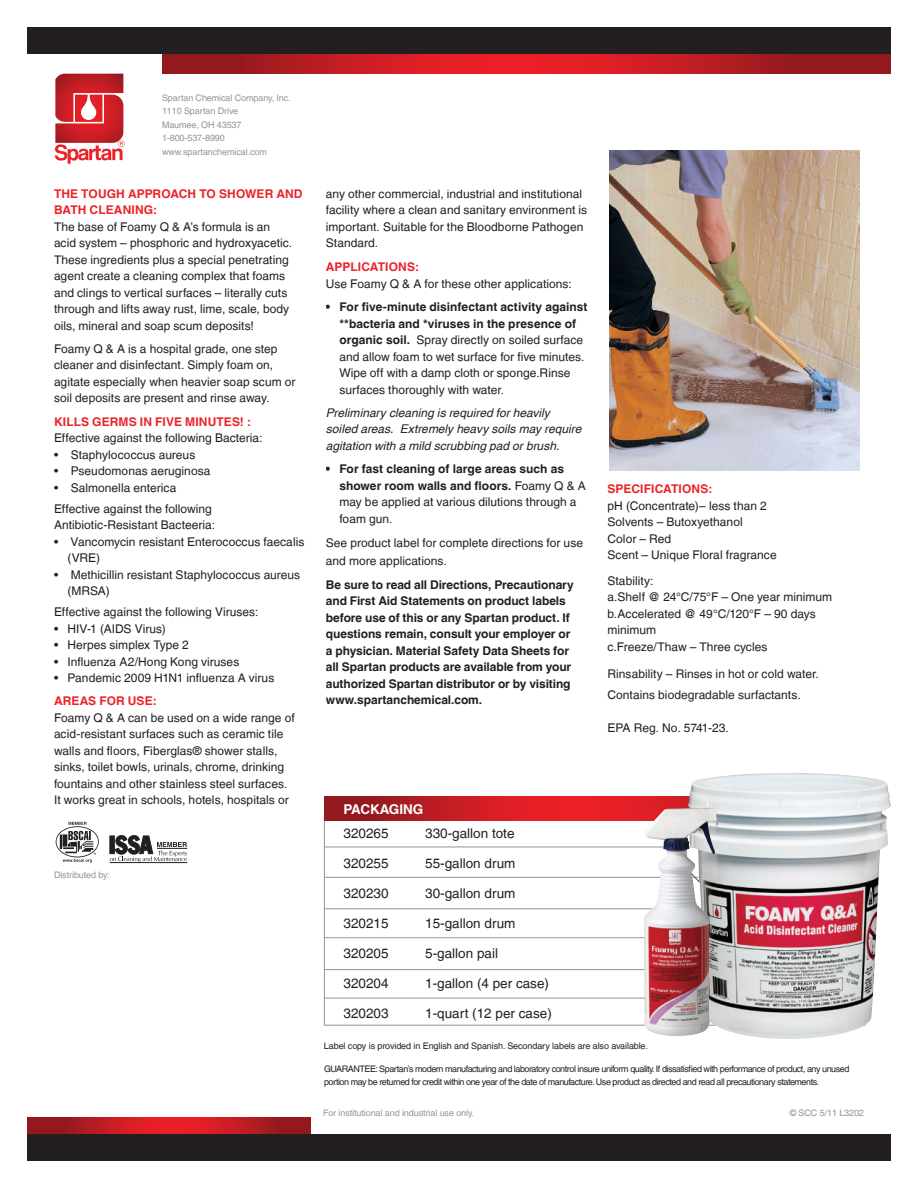
<style>
.page{position:relative;width:918px;height:1188px;background:#fff}
.page>*{position:absolute;margin:0;border:0;box-sizing:border-box;transform-origin:0 0}
.t1{font:13.5px "Helvetica LT";color:#231f20}
.t2{font:700 13.5px "Helvetica LT";color:#fff}
.t3{font:12px/16.5px "Helvetica LT";letter-spacing:.005em;color:#231f20}
.t4{font:700 12px/16.5px "Helvetica LT";letter-spacing:-.005em;color:#231f20}
.t5{font:italic 12px/16.5px "Helvetica LT";color:#231f20}
.t6{font:700 12px/16.5px "Helvetica LT";letter-spacing:.01em;color:#eb2328}
.t7{font:9px/13.5px "Helvetica LT";letter-spacing:-.05em;color:#231f20}
.t8{font:9px/13.5px "Helvetica LT";letter-spacing:-.01em;color:#929497}
.t9{font:9px "Helvetica LT";letter-spacing:-.01em;color:#231f20}
.s1{font-weight:700}
.s2{font-weight:400}
</style>
<div class="page">
<svg style="left:27px;top:1118px;width:283px;height:16px;background:#bc1c22"></svg>
<svg style="left:162px;top:54px;width:729px;height:20px;background:#bd1c22"></svg>
<div style="left:27px;top:27px;width:864px;height:27px;background:#231f20"></div>
<div style="left:27px;top:1134px;width:864px;height:27px;background:#231f20"></div>
<svg style="left:324px;top:796px;width:362px;height:25px;background:#c91d23"></svg>
<hr style="left:324px;top:847px;width:541px;height:1px;background:#929497">
<hr style="left:324px;top:877px;width:541px;height:1px;background:#929497">
<hr style="left:324px;top:908px;width:541px;height:1px;background:#929497">
<hr style="left:324px;top:937px;width:542px;height:1px;background:#929497">
<hr style="left:324px;top:969px;width:541px;height:1px;background:#929497">
<hr style="left:324px;top:998px;width:541px;height:1px;background:#929497">
<svg style="left:55px;top:74px;width:70px;height:90px"></svg>
<img style="left:610px;top:151px;width:250px;height:319px">
<svg style="left:110px;top:835px;width:77px;height:28px"></svg>
<img style="left:55px;top:821px;width:44px;height:42px">
<img style="left:686px;top:773px;width:205px;height:266px">
<img style="left:644px;top:808px;width:75px;height:228px">
<p class="t8" style="left:162px;top:91px;width:128px">Spartan Chemical Company, Inc.<br>1110 Spartan Drive<br>Maumee, OH 43537<br>1-800-537-8990 www.spartanchemical.com</p>
<p class="t6" style="left:54px;top:185px;width:250px">THE TOUGH APPROACH TO SHOWER AND<br>BATH CLEANING:</p>
<p class="t3" style="left:54px;top:218px;width:240px">The base of Foamy Q &amp; A’s formula is an acid system – phosphoric and hydroxyacetic.<br>These ingredients plus a special penetrating agent create a cleaning complex that foams and clings to vertical surfaces – literally cuts through and lifts away rust, lime, scale, body oils, mineral and soap scum deposits!</p>
<p class="t3" style="left:54px;top:340px;width:243px">Foamy Q &amp; A is a hospital grade, one step cleaner and disinfectant. Simply foam on, agitate especially when heavier soap scum or soil deposits are present and rinse away.</p>
<p class="t6" style="left:54px;top:413px;width:199px">KILLS GERMS IN FIVE MINUTES! :</p>
<p class="t3" style="left:54px;top:430px;width:210px">Effective against the following Bacteria:</p>
<p class="t3" style="left:54px;top:446px;width:143px">• Staphylococcus aureus</p>
<p class="t3" style="left:54px;top:463px;width:158px">• Pseudomonas aeruginosa</p>
<p class="t3" style="left:54px;top:477px;width:159px;line-height:21px">• Salmonella enterica<br>Effective against the following</p>
<p class="t3" style="left:54px;top:517px;width:163px">Antibiotic-Resistant Bacteeria:</p>
<p class="t3" style="left:68px;top:533px;width:238px;text-indent:-14px">• Vancomycin resistant Enterococcus faecalis (VRE)</p>
<p class="t3" style="left:68px;top:566px;width:234px;text-indent:-14px">• Methicillin resistant Staphylococcus aureus (MRSA)</p>
<p class="t3" style="left:54px;top:604px;width:206px">Effective against the following Viruses:</p>
<p class="t3" style="left:54px;top:620px;width:113px">• HIV-1 (AIDS Virus)</p>
<p class="t3" style="left:54px;top:637px;width:136px">• Herpes simplex Type 2</p>
<p class="t3" style="left:54px;top:653px;width:187px">• Influenza A2/Hong Kong viruses</p>
<p class="t3" style="left:54px;top:670px;width:222px">• Pandemic 2009 H1N1 influenza A virus</p>
<p class="t6" style="left:54px;top:693px;width:104px">AREAS FOR USE:</p>
<p class="t3" style="left:54px;top:709px;width:242px">Foamy Q &amp; A can be used on a wide range of acid-resistant surfaces such as ceramic tile walls and floors, Fiberglas® shower stalls, sinks, toilet bowls, urinals, chrome, drinking fountains and other stainless steel surfaces.<br>It works great in schools, hotels, hospitals or</p>
<p class="t8" style="left:54px;top:868px;width:58px">Distributed by:</p>
<p class="t3" style="left:326px;top:185px;width:263px">any other commercial, industrial and institutional facility where a clean and sanitary environment is important. Suitable for the Bloodborne Pathogen Standard.</p>
<p class="t6" style="left:326px;top:258px;width:95px">APPLICATIONS:</p>
<p class="t3" style="left:326px;top:275px;width:247px">Use Foamy Q &amp; A for these other applications:</p>
<p class="t3" style="left:339px;top:299px;width:250px;text-indent:-14px"><span class="s1">• For five-minute disinfectant activity against **bacteria and *viruses in the presence of organic soil.</span> Spray directly on soiled surface and allow foam to wet surface for five minutes.<br>Wipe off with a damp cloth or sponge.Rinse surfaces thoroughly with water.</p>
<p class="t5" style="left:326px;top:404px;width:257px">Preliminary cleaning is required for heavily soiled areas. Extremely heavy soils may require agitation with a mild scrubbing pad or brush.</p>
<p class="t4" style="left:339px;top:460px;width:248px;text-indent:-13px">• For fast cleaning of large areas such as shower room walls and floors. <span class="s2">Foamy Q &amp; A may be applied at various dilutions through a foam gun.</span></p>
<p class="t3" style="left:326px;top:535px;width:259px;line-height:17.2px">See product label for complete directions for use and more applications.</p>
<p class="t4" style="left:326px;top:576px;width:249px">Be sure to read all Directions, Precautionary and First Aid Statements on product labels before use of this or any Spartan product. If questions remain, consult your employer or a physician. Material Safety Data Sheets for all Spartan products are available from your authorized Spartan distributor or by visiting www.spartanchemical.com.</p>
<p class="t6" style="left:608px;top:480px;width:103px">SPECIFICATIONS:</p>
<p class="t3" style="left:608px;top:497px;width:171px">pH (Concentrate)– less than 2<br>Solvents – Butoxyethanol<br>Color – Red<br>Scent – Unique Floral fragrance</p>
<p class="t3" style="left:608px;top:572px;width:226px">Stability:<br>a.Shelf @ 24°C/75°F – One year minimum b.Accelerated @ 49°C/120°F – 90 days minimum<br>c.Freeze/Thaw – Three cycles</p>
<p class="t3" style="left:608px;top:663px;width:213px;line-height:21px">Rinsability – Rinses in hot or cold water.<br>Contains biodegradable surfactants.</p>
<p class="t3" style="left:608px;top:719px;width:123px">EPA Reg. No. 5741-23.</p>
<p class="t2" style="left:344px;top:801px;width:81px">PACKAGING</p>
<p class="t1" style="left:344px;top:825px;width:47px">320265</p>
<p class="t1" style="left:344px;top:855px;width:47px">320255</p>
<p class="t1" style="left:344px;top:885px;width:47px">320230</p>
<p class="t1" style="left:344px;top:915px;width:47px">320215</p>
<p class="t1" style="left:344px;top:945px;width:47px">320205</p>
<p class="t1" style="left:344px;top:975px;width:47px">320204</p>
<p class="t1" style="left:344px;top:1005px;width:47px">320203</p>
<p class="t1" style="left:425px;top:825px;width:91px">330-gallon tote</p>
<p class="t1" style="left:425px;top:855px;width:92px">55-gallon drum</p>
<p class="t1" style="left:425px;top:885px;width:92px">30-gallon drum</p>
<p class="t1" style="left:425px;top:915px;width:92px">15-gallon drum</p>
<p class="t1" style="left:425px;top:945px;width:74px">5-gallon pail</p>
<p class="t1" style="left:425px;top:975px;width:125px">1-gallon (4 per case)</p>
<p class="t1" style="left:425px;top:1005px;width:128px">1-quart (12 per case)</p>
<p class="t9" style="left:324px;top:1041px;width:325px">Label copy is provided in English and Spanish. Secondary labels are also available.</p>
<p class="t7" style="left:324px;top:1062px;width:527px">GUARANTEE: Spartan’s modern manufacturing and laboratory control insure uniform quality. If dissatisfied with performance of product, any unused portion may be returned for credit within one year of the date of manufacture. Use product as directed and read all precautionary statements.</p>
<p class="t8" style="left:323px;top:1107px;width:152px">For institutional and industrial use only.</p>
<p class="t8" style="left:790px;top:1107px;width:76px">© SCC 5/11 L3202</p>
</div>
